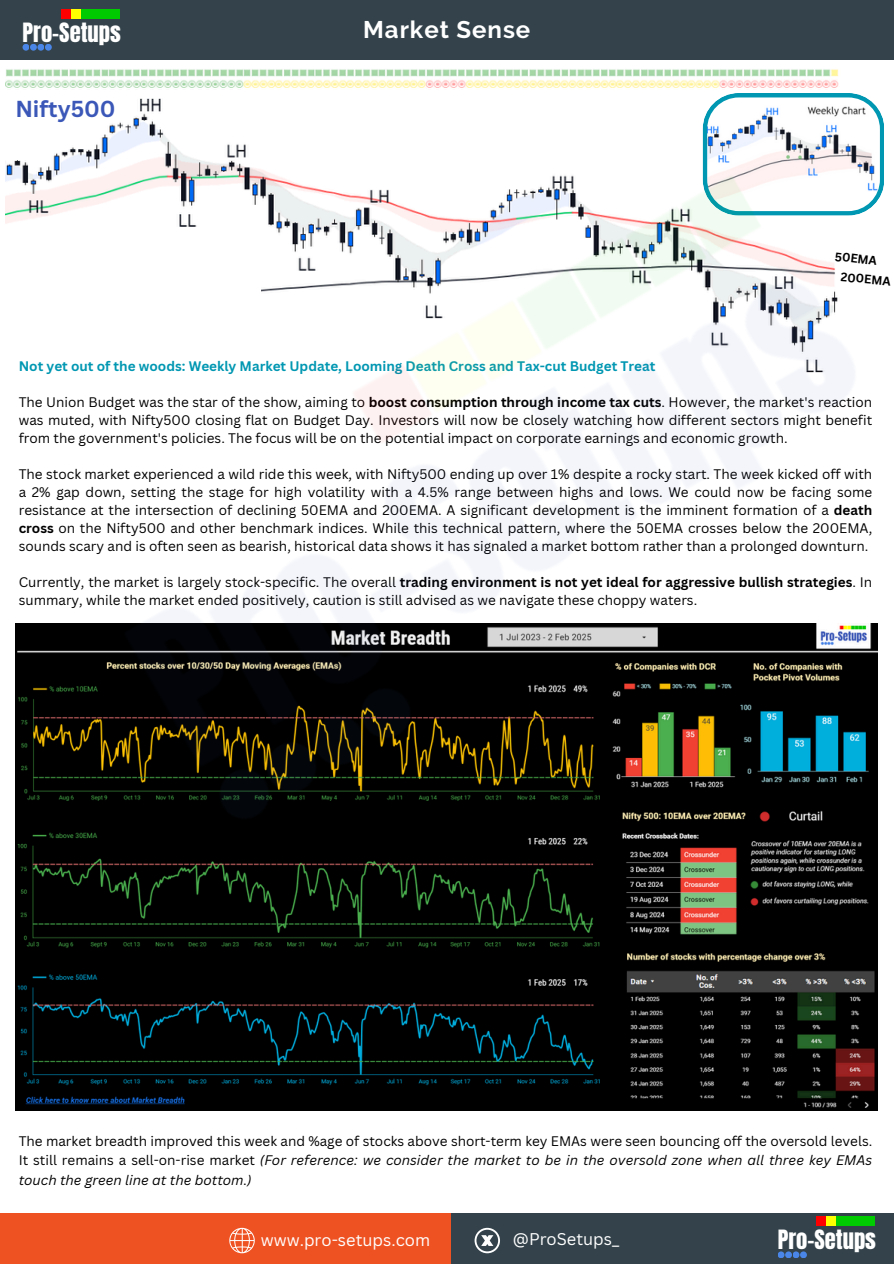
<style>
.page{position:relative;width:894px;height:1264px;background:#fff}
.page>*{position:absolute;margin:0;border:0;box-sizing:border-box;transform-origin:0 0}
.t1{font:700 24px "Raleway";letter-spacing:.04em;color:#fff}
.t2{font:22.65px "Anton";color:#fff}
.t3{font:700 22.5px "Canva Sans";color:#3b58b8}
.t4{font:16.5px "Canva Sans";color:#fff}
.t5{font:13.5px/18px "Canva Sans";color:#000;text-align:justify}
.t6{font:700 13.5px "Canva Sans";color:#0097b2}
.t7{font:700 12px "Canva Sans";color:#010101}
.s1{font-weight:700}
.s2{font-style:italic}
</style>
<div class="page">
<div style="left:0;top:1213px;width:462px;height:50px;background:#ef5222"></div>
<div style="left:450px;top:1213px;width:443px;height:50px;background:#34434b"></div>
<div style="left:0;top:0;width:893px;height:60px;background:#34434b"></div>
<div style="left:777px;top:1251px;width:7px;height:7px;background:#4a86e8;border-radius:50%"></div>
<svg style="left:784px;top:1251px;width:7px;height:7px"></svg>
<div style="left:792px;top:1251px;width:7px;height:7px;background:#4a86e8;border-radius:50%"></div>
<div style="left:816px;top:1216px;width:9px;height:9px;background:#f00"></div>
<div style="left:826px;top:1216px;width:9px;height:9px;background:#ff0"></div>
<div style="left:836px;top:1216px;width:9px;height:9px;background:#00ca00"></div>
<svg style="left:799px;top:1251px;width:7px;height:7px"></svg>
<div style="left:845px;top:1216px;width:10px;height:9px;background:#00ca00"></div>
<div style="left:855px;top:1216px;width:9px;height:9px;background:#00ca00"></div>
<div style="left:865px;top:1216px;width:9px;height:9px;background:#00ca00"></div>
<div style="left:23px;top:44px;width:6px;height:7px;background:#4a86e8;border-radius:50%"></div>
<div style="left:30px;top:44px;width:7px;height:7px;background:#4a86e8;border-radius:50%"></div>
<div style="left:37px;top:44px;width:7px;height:7px;background:#4a86e8;border-radius:50%"></div>
<div style="left:62px;top:9px;width:9px;height:9px;background:#f00"></div>
<div style="left:71px;top:9px;width:9px;height:9px;background:#ff0"></div>
<div style="left:81px;top:9px;width:9px;height:9px;background:#00ca00"></div>
<div style="left:45px;top:44px;width:7px;height:7px;background:#4a86e8;border-radius:50%"></div>
<div style="left:91px;top:9px;width:9px;height:9px;background:#00ca00"></div>
<div style="left:101px;top:9px;width:9px;height:9px;background:#00ca00"></div>
<div style="left:110px;top:9px;width:10px;height:9px;background:#00ca00"></div>
<svg style="left:474px;top:1227px;width:26px;height:26px"></svg>
<svg style="left:229px;top:1227px;width:26px;height:26px"></svg>
<img style="left:15px;top:922px;width:862px;height:188px">
<img style="left:5px;top:69px;width:834px;height:19px">
<img style="left:5px;top:93px;width:879px;height:829px">
<p class="t2" style="left:23px;top:16px;width:100px">Pro-Setups</p>
<p class="t3" style="left:15px;top:93px;width:102px">Nifty500</p>
<h1 class="t1" style="left:363px;top:16px;width:168px">Market Sense</h1>
<p class="t7" style="left:835px;top:248px;width:44px;rotate:7deg">50EMA</p>
<h4 class="t7" style="left:841px;top:268px;width:52px;rotate:5deg">200EMA</h4>
<h5 class="t6" style="left:19px;top:357px;width:638px">Not yet out of the woods: Weekly Market Update, Looming Death Cross and Tax-cut Budget Treat</h5>
<h5 class="t5" style="left:19px;top:393px;width:854px">The Union Budget was the star of the show, aiming to <span class="s1">boost consumption through income tax cuts</span>. However, the market's reaction was muted, with Nifty500 closing flat on Budget Day. Investors will now be closely watching how different sectors might benefit from the government's policies. The focus will be on the potential impact on corporate earnings and economic growth.</h5>
<h5 class="t5" style="left:19px;top:465px;width:854px">The stock market experienced a wild ride this week, with Nifty500 ending up over 1% despite a rocky start. The week kicked off with a 2% gap down, setting the stage for high volatility with a 4.5% range between highs and lows. We could now be facing some resistance at the intersection of declining 50EMA and 200EMA. A significant development is the imminent formation of a <span class="s1">death cross</span> on the Nifty500 and other benchmark indices. While this technical pattern, where the 50EMA crosses below the 200EMA, sounds scary and is often seen as bearish, historical data shows it has signaled a market bottom rather than a prolonged downturn.</h5>
<p class="t5" style="left:19px;top:573px;width:854px">Currently, the market is largely stock-specific. The overall <span class="s1">trading environment is not yet ideal for aggressive bullish strategies</span>. In summary, while the market ended positively, caution is still advised as we navigate these choppy waters.</p>
<p class="t5" style="left:19px;top:1131px;width:854px;line-height:19.2px">The market breadth improved this week and %age of stocks above short-term key EMAs were seen bouncing off the oversold levels.<br>It still remains a sell-on-rise market <span class="s2">(For reference: we consider the market to be in the oversold zone when all three key EMAs touch the green line at the bottom.)</span></p>
<h1 class="t4" style="left:261px;top:1228px;width:171px">www.pro-setups.com</h1>
<p class="t4" style="left:513px;top:1227px;width:108px">@ProSetups_</p>
<h2 class="t2" style="left:777px;top:1223px;width:100px">Pro-Setups</h2>
</div>
